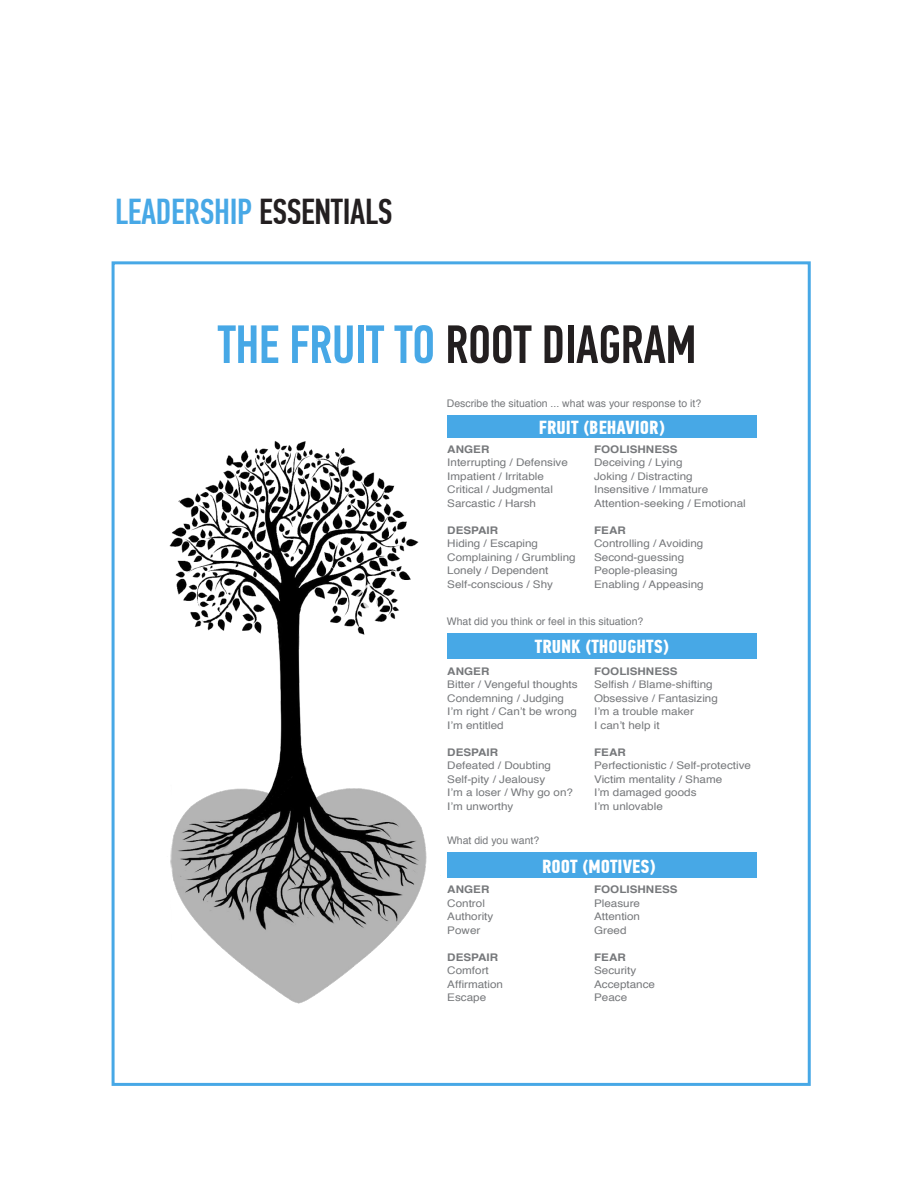
<style>
.page{position:relative;width:918px;height:1188px;background:#fff}
.page>*{position:absolute;margin:0;border:0;box-sizing:border-box;transform-origin:0 0}
.Leader_Main_Headline{font:500 54px "PF Din Text Comp Pro";letter-spacing:-.01em;color:#231f20}
.Leader_Main_Headline-2{font:500 36px "PF Din Text Comp Pro";letter-spacing:-.01em;color:#47a8e6}
.Intro_Verse_New{font:700 18.9px "PF Din Text Comp Pro";color:#fff;scale:1.11 1}
.Intro_Verse_New-2{font:10.5px "Helvetica";color:#76787b;scale:1.11 1}
.Intro_Verse_New-3{font:10.5px "Helvetica";color:#76787b}
.Intro_Verse_New-4{font:700 10.5px "Helvetica";color:#76787b;scale:1.11 1}
.s1{color:#231f20}
.s2{color:#47a8e6}
</style>
<div class="page">
<div style="left:112px;top:261px;width:699px;height:825px;border:3px solid #47a8e6"></div>
<div style="left:447px;top:415px;width:309px;height:23px;background:#47a8e6"></div>
<div style="left:447px;top:633px;width:309px;height:26px;background:#47a8e6"></div>
<div style="left:447px;top:853px;width:309px;height:25px;background:#47a8e6"></div>
<img style="left:169px;top:441px;width:258px;height:563px">
<p class="Leader_Main_Headline-2" style="left:115px;top:191px;width:279px">LEADERSHIP <span class="s1">ESSENTIALS</span></p>
<p class="Leader_Main_Headline" style="left:218px;top:313px;width:480px"><span class="s2">THE FRUIT TO</span> ROOT DIAGRAM</p>
<p class="Intro_Verse_New-3" style="left:447px;top:396px;width:256px">Describe the situation ... what was your response to it?</p>
<p class="Intro_Verse_New" style="left:539px;top:416px;width:115px">FRUIT (BEHAVIOR)</p>
<p class="Intro_Verse_New-4" style="left:447px;top:440px;width:39px">ANGER</p>
<p class="Intro_Verse_New-2" style="left:447px;top:454px;width:110px">Interrupting / Defensive</p>
<p class="Intro_Verse_New-2" style="left:447px;top:468px;width:89px">Impatient / Irritable</p>
<p class="Intro_Verse_New-2" style="left:447px;top:481px;width:97px">Critical / Judgmental</p>
<p class="Intro_Verse_New-2" style="left:447px;top:495px;width:82px">Sarcastic / Harsh</p>
<p class="Intro_Verse_New-4" style="left:447px;top:521px;width:47px">DESPAIR</p>
<p class="Intro_Verse_New-2" style="left:447px;top:535px;width:83px">Hiding / Escaping</p>
<p class="Intro_Verse_New-2" style="left:447px;top:549px;width:117px">Complaining / Grumbling</p>
<p class="Intro_Verse_New-2" style="left:447px;top:562px;width:93px">Lonely / Dependent</p>
<p class="Intro_Verse_New-2" style="left:447px;top:576px;width:97px">Self-conscious / Shy</p>
<p class="Intro_Verse_New-4" style="left:594px;top:440px;width:77px">FOOLISHNESS</p>
<p class="Intro_Verse_New-2" style="left:594px;top:454px;width:81px">Deceiving / Lying</p>
<p class="Intro_Verse_New-2" style="left:594px;top:468px;width:90px">Joking / Distracting</p>
<p class="Intro_Verse_New-2" style="left:594px;top:481px;width:104px">Insensitive / Immature</p>
<p class="Intro_Verse_New-2" style="left:594px;top:495px;width:138px">Attention-seeking / Emotional</p>
<p class="Intro_Verse_New-4" style="left:594px;top:521px;width:30px">FEAR</p>
<p class="Intro_Verse_New-2" style="left:594px;top:535px;width:100px">Controlling / Avoiding</p>
<p class="Intro_Verse_New-2" style="left:594px;top:549px;width:83px">Second-guessing</p>
<p class="Intro_Verse_New-2" style="left:594px;top:562px;width:77px">People-pleasing</p>
<p class="Intro_Verse_New-2" style="left:594px;top:576px;width:100px">Enabling / Appeasing</p>
<p class="Intro_Verse_New-3" style="left:447px;top:613px;width:198px">What did you think or feel in this situation?</p>
<p class="Intro_Verse_New" style="left:535px;top:635px;width:122px">TRUNK (THOUGHTS)</p>
<p class="Intro_Verse_New-4" style="left:447px;top:662px;width:39px">ANGER</p>
<p class="Intro_Verse_New-2" style="left:447px;top:676px;width:119px">Bitter / Vengeful thoughts</p>
<p class="Intro_Verse_New-2" style="left:447px;top:690px;width:107px">Condemning / Judging</p>
<p class="Intro_Verse_New-2" style="left:447px;top:703px;width:118px">I’m right / Can’t be wrong</p>
<p class="Intro_Verse_New-2" style="left:447px;top:717px;width:52px">I’m entitled</p>
<p class="Intro_Verse_New-4" style="left:447px;top:743px;width:47px">DESPAIR</p>
<p class="Intro_Verse_New-2" style="left:447px;top:757px;width:95px">Defeated / Doubting</p>
<p class="Intro_Verse_New-2" style="left:447px;top:771px;width:90px">Self-pity / Jealousy</p>
<p class="Intro_Verse_New-2" style="left:447px;top:784px;width:115px">I’m a loser / Why go on?</p>
<p class="Intro_Verse_New-2" style="left:447px;top:798px;width:61px">I’m unworthy</p>
<p class="Intro_Verse_New-3" style="left:447px;top:833px;width:94px">What did you want?</p>
<p class="Intro_Verse_New-4" style="left:594px;top:662px;width:77px">FOOLISHNESS</p>
<p class="Intro_Verse_New-2" style="left:594px;top:676px;width:108px">Selfish / Blame-shifting</p>
<p class="Intro_Verse_New-2" style="left:594px;top:690px;width:113px">Obsessive / Fantasizing</p>
<p class="Intro_Verse_New-2" style="left:594px;top:703px;width:91px">I’m a trouble maker</p>
<p class="Intro_Verse_New-2" style="left:594px;top:717px;width:61px">I can’t help it</p>
<p class="Intro_Verse_New-4" style="left:594px;top:743px;width:30px">FEAR</p>
<p class="Intro_Verse_New-2" style="left:594px;top:757px;width:143px">Perfectionistic / Self-protective</p>
<p class="Intro_Verse_New-2" style="left:594px;top:771px;width:117px">Victim mentality / Shame</p>
<p class="Intro_Verse_New-2" style="left:594px;top:784px;width:94px">I’m damaged goods</p>
<p class="Intro_Verse_New-2" style="left:594px;top:798px;width:63px">I’m unlovable</p>
<p class="Intro_Verse_New-4" style="left:447px;top:881px;width:39px">ANGER</p>
<p class="Intro_Verse_New-2" style="left:447px;top:895px;width:35px">Control</p>
<p class="Intro_Verse_New-2" style="left:447px;top:909px;width:43px">Authority</p>
<p class="Intro_Verse_New-2" style="left:447px;top:922px;width:31px">Power</p>
<p class="Intro_Verse_New-4" style="left:447px;top:949px;width:47px">DESPAIR</p>
<p class="Intro_Verse_New-2" style="left:447px;top:963px;width:39px">Comfort</p>
<p class="Intro_Verse_New-2" style="left:447px;top:976px;width:52px">Affirmation</p>
<p class="Intro_Verse_New-2" style="left:447px;top:990px;width:37px">Escape</p>
<p class="Intro_Verse_New" style="left:542px;top:855px;width:104px">ROOT (MOTIVES)</p>
<p class="Intro_Verse_New-4" style="left:594px;top:881px;width:77px">FOOLISHNESS</p>
<p class="Intro_Verse_New-2" style="left:594px;top:895px;width:43px">Pleasure</p>
<p class="Intro_Verse_New-2" style="left:594px;top:909px;width:43px">Attention</p>
<p class="Intro_Verse_New-2" style="left:594px;top:922px;width:31px">Greed</p>
<p class="Intro_Verse_New-4" style="left:594px;top:949px;width:30px">FEAR</p>
<p class="Intro_Verse_New-2" style="left:594px;top:963px;width:39px">Security</p>
<p class="Intro_Verse_New-2" style="left:594px;top:976px;width:56px">Acceptance</p>
<p class="Intro_Verse_New-2" style="left:594px;top:990px;width:31px">Peace</p>
</div>
